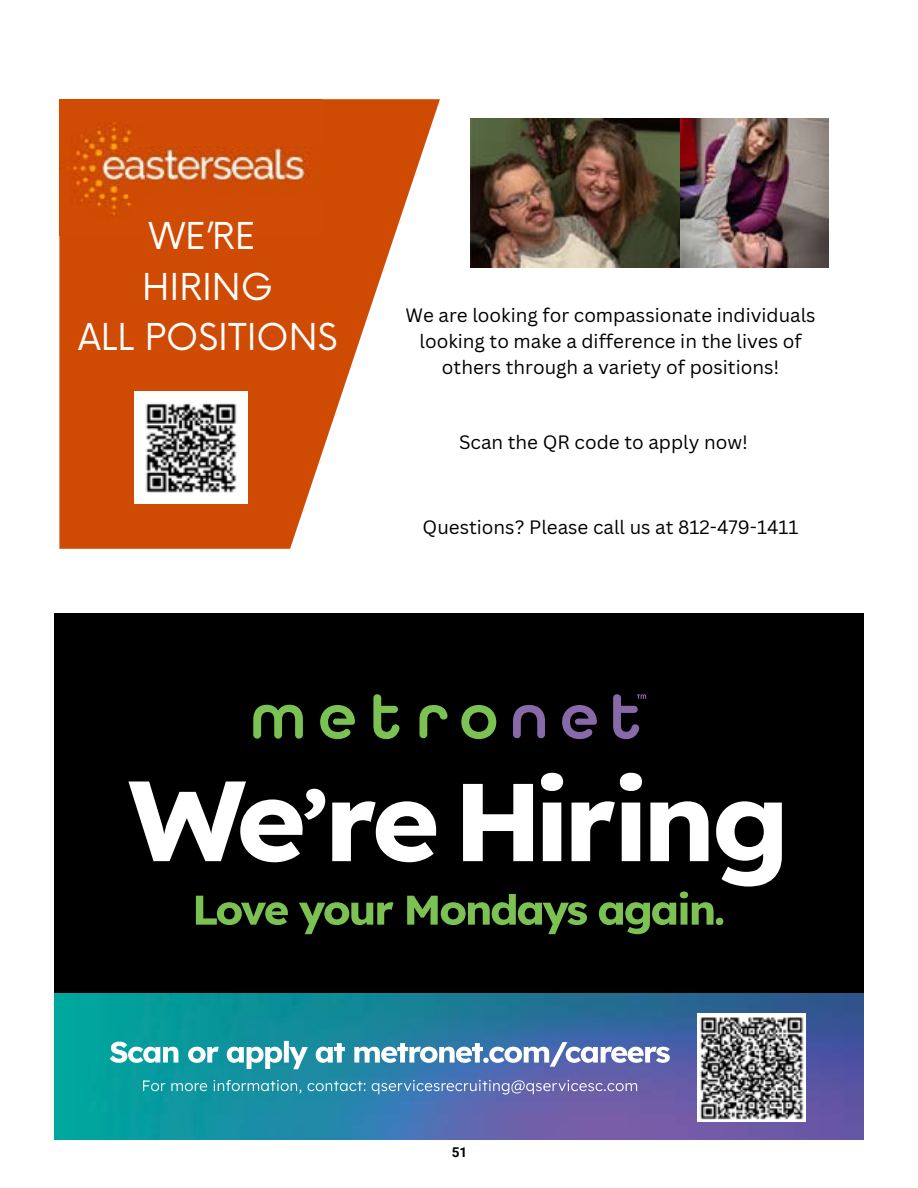
<style>
.page{position:relative;width:918px;height:1188px;background:#fff}
.page>*{position:absolute;margin:0;border:0;box-sizing:border-box;transform-origin:0 0}
.t1{font:36.15px/50.4px "Now";color:#fff;text-align:center}
.t2{font:18.9px/26.2px "Canva Sans";color:#000;text-align:center}
.t3{font:700 13.5px "Roboto";color:#000}
</style>
<div class="page">
<svg style="left:59px;top:99px;width:381px;height:450px;fill:#cf4b04"></svg>
<img style="left:59px;top:99px;width:263px;height:137px">
<img style="left:134px;top:391px;width:113px;height:113px">
<img style="left:470px;top:119px;width:359px;height:148px">
<img style="left:54px;top:993px;width:810px;height:147px">
<div style="left:54px;top:613px;width:810px;height:380px;background:#000"></div>
<svg style="left:253px;top:705px;width:50px;height:34px"></svg>
<svg style="left:373px;top:694px;width:27px;height:45px"></svg>
<svg style="left:420px;top:705px;width:28px;height:33px"></svg>
<svg style="left:461px;top:705px;width:35px;height:34px"></svg>
<svg style="left:320px;top:705px;width:35px;height:34px"></svg>
<svg style="left:513px;top:705px;width:32px;height:33px"></svg>
<svg style="left:562px;top:705px;width:35px;height:34px"></svg>
<svg style="left:613px;top:694px;width:33px;height:45px"></svg>
<svg style="left:128px;top:773px;width:654px;height:114px"></svg>
<svg style="left:196px;top:892px;width:527px;height:42px"></svg>
<img style="left:698px;top:1013px;width:108px;height:108px">
<svg style="left:143px;top:1080px;width:494px;height:14px;background:#5a93b8"></svg>
<svg style="left:110px;top:1041px;width:560px;height:28px"></svg>
<h1 class="t1" style="left:78px;top:209px;width:261px">WE’RE<br>HIRING<br>ALL POSITIONS</h1>
<p class="t2" style="left:406px;top:302px;width:412px">We are looking for compassionate individuals looking to make a difference in the lives of others through a variety of positions!</p>
<p class="t2" style="left:459px;top:429px;width:291px">Scan the QR code to apply now!</p>
<p class="t2" style="left:423px;top:514px;width:378px">Questions? Please call us at 812-479-1411</p>
<p class="t3" style="left:452px;top:1143px;width:17px">51</p>
</div>
